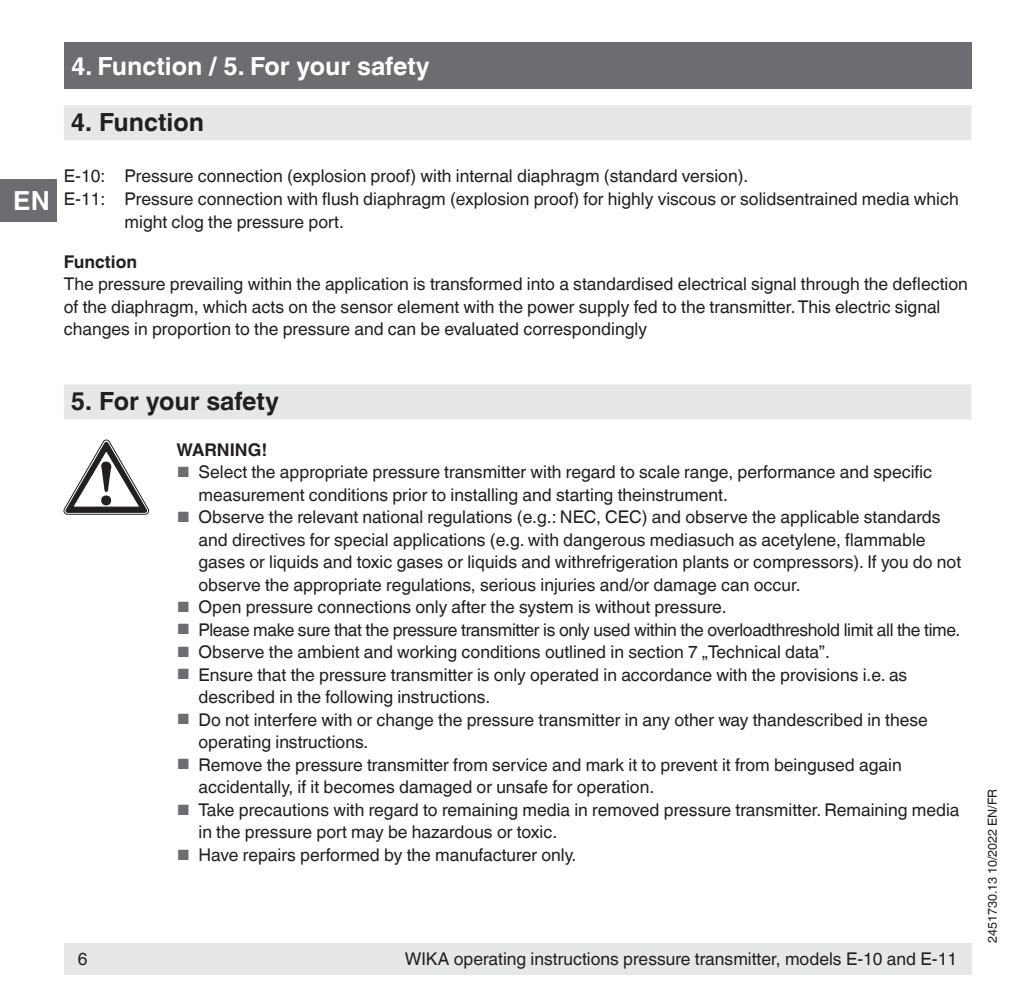
<style>
.page{position:relative;width:1021px;height:1007px;background:#fff}
.page>*{position:absolute;margin:0;border:0;box-sizing:border-box;transform-origin:0 0}
.t1{font:700 26.25px "Helvetica World";color:#fff}
.t2{font:700 25px "Helvetica World";color:#fff}
.t3{font:700 25px "Helvetica World";color:#231f20}
.t4{font:17.5px/22.5px "Helvetica World";color:#231f20}
.t5{font:17.5px "Helvetica World";letter-spacing:-.02em;color:#231f20}
.t6{font:700 17.5px "Helvetica World";color:#231f20}
.t7{font:12.5px "Helvetica World";color:#231f20}
.s1{font-size:14.75px;color:#6c6d70}
</style>
<div class="page">
<div style="left:64px;top:943px;width:907px;height:31px;background:#e6e7e9"></div>
<div style="left:64px;top:43px;width:907px;height:46px;background:#6c6d70"></div>
<div style="left:0;top:179px;width:57px;height:43px;background:#6c6d70"></div>
<div style="left:64px;top:105px;width:907px;height:35px;background:#e6e7e9"></div>
<div style="left:64px;top:384px;width:907px;height:35px;background:#e6e7e9"></div>
<svg style="left:64px;top:440px;width:85px;height:74px"></svg>
<h1 class="t1" style="left:13px;top:186px;width:38px">EN</h1>
<h2 class="t2" style="left:71px;top:51px;width:360px">4. Function / 5. For your safety</h2>
<h2 class="t3" style="left:71px;top:108px;width:135px">4. Function</h2>
<p class="t4" style="left:64px;top:164px;width:686px">E-10: Pressure connection (explosion proof) with internal diaphragm (standard version).</p>
<p class="t4" style="left:64px;top:188px;width:896px">E-11: Pressure connection with flush diaphragm (explosion proof) for highly viscous or solidsentrained media which</p>
<p class="t4" style="left:125px;top:210px;width:221px">might clog the pressure port.</p>
<p class="t6" style="left:64px;top:251px;width:75px">Function</p>
<p class="t4" style="left:64px;top:273px;width:905px">The pressure prevailing within the application is transformed into a standardised electrical signal through the deflection of the diaphragm, which acts on the sensor element with the power supply fed to the transmitter. This electric signal changes in proportion to the pressure and can be evaluated correspondingly</p>
<h2 class="t3" style="left:71px;top:387px;width:209px">5. For your safety</h2>
<p class="t6" style="left:176px;top:439px;width:92px">WARNING!</p>
<p class="t4" style="left:198px;top:460px;width:735px;text-indent:-21px"><span class="s1">■</span> Select the appropriate pressure transmitter with regard to scale range, performance and specific measurement conditions prior to installing and starting theinstrument.</p>
<p class="t4" style="left:198px;top:505px;width:764px;text-indent:-21px"><span class="s1">■</span> Observe the relevant national regulations (e.g.: NEC, CEC) and observe the applicable standards and directives for special applications (e.g. with dangerous mediasuch as acetylene, flammable gases or liquids and toxic gases or liquids and withrefrigeration plants or compressors). If you do not observe the appropriate regulations, serious injuries and/or damage can occur.</p>
<p class="t4" style="left:177px;top:595px;width:551px"><span class="s1">■</span> Open pressure connections only after the system is without pressure.</p>
<p class="t5" style="left:177px;top:619px;width:784px"><span class="s1">■</span> Please make sure that the pressure transmitter is only used within the overloadthreshold limit all the time.</p>
<p class="t4" style="left:177px;top:640px;width:654px"><span class="s1">■</span> Observe the ambient and working conditions outlined in section 7 „Technical data”.</p>
<p class="t4" style="left:198px;top:663px;width:710px;text-indent:-21px"><span class="s1">■</span> Ensure that the pressure transmitter is only operated in accordance with the provisions i.e. as described in the following instructions.</p>
<p class="t4" style="left:198px;top:708px;width:730px;text-indent:-21px"><span class="s1">■</span> Do not interfere with or change the pressure transmitter in any other way thandescribed in these operating instructions.</p>
<p class="t4" style="left:198px;top:753px;width:704px;text-indent:-21px"><span class="s1">■</span> Remove the pressure transmitter from service and mark it to prevent it from beingused again accidentally, if it becomes damaged or unsafe for operation.</p>
<p class="t4" style="left:198px;top:798px;width:762px;text-indent:-21px"><span class="s1">■</span> Take precautions with regard to remaining media in removed pressure transmitter. Remaining media in the pressure port may be hazardous or toxic.</p>
<p class="t4" style="left:177px;top:843px;width:401px"><span class="s1">■</span> Have repairs performed by the manufacturer only.</p>
<p class="t4" style="left:78px;top:947px;width:11px">6</p>
<p class="t4" style="left:405px;top:947px;width:554px">WIKA operating instructions pressure transmitter, models E-10 and E-11</p>
<p class="t7" style="left:985px;top:943px;width:156px;rotate:-90deg">2451730.13 10/2022 EN/FR</p>
</div>
